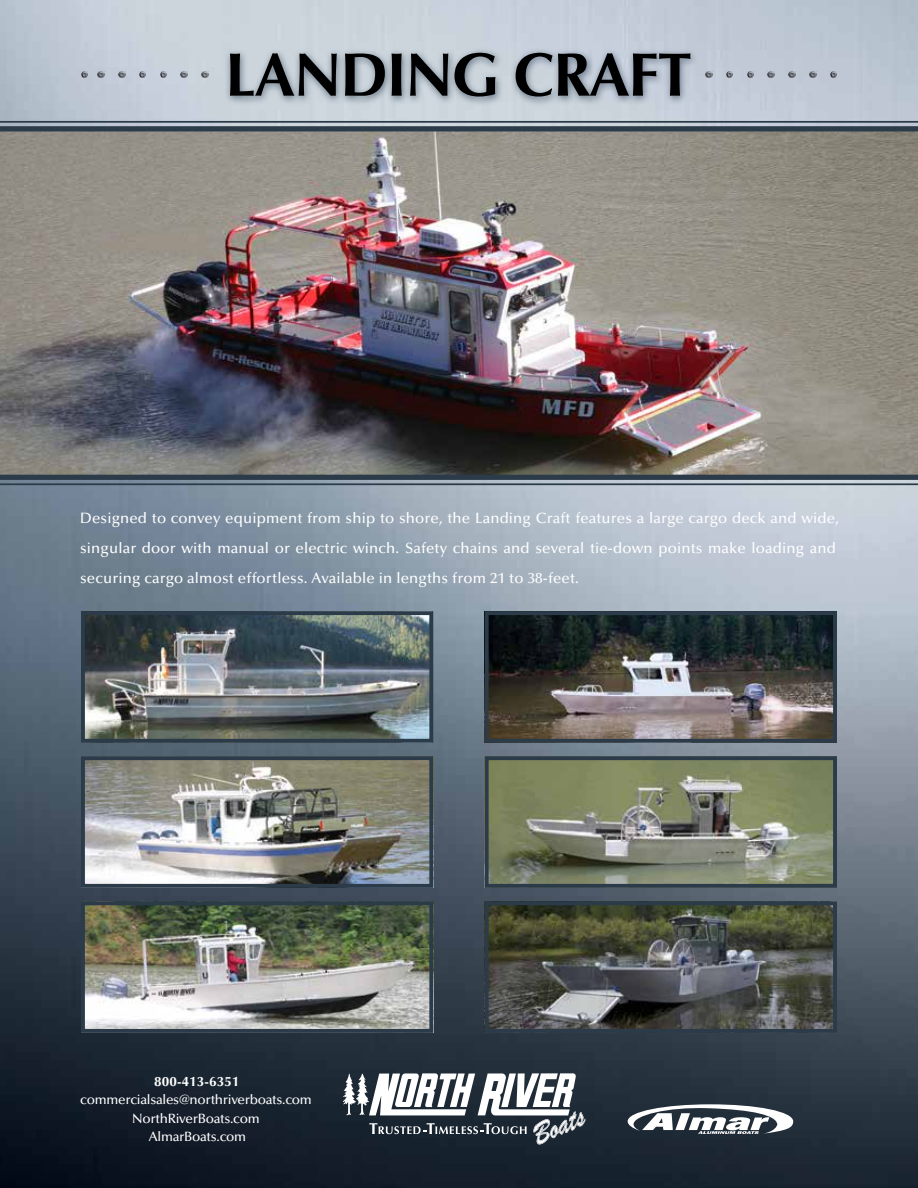
<style>
.page{position:relative;width:918px;height:1188px;background:#fff}
.page>*{position:absolute;margin:0;border:0;box-sizing:border-box;transform-origin:0 0}
.t1{font:700 61.5px "Optima";letter-spacing:-.025em;color:#000}
.t2{font:500 15px/30px "Optima LT Std";letter-spacing:.01em;color:#fff}
.t3{font:500 13.5px/18.5px "Optima LT Std";letter-spacing:-.02em;color:#fff;text-align:center}
.t4{font:700 13.5px "Optima";letter-spacing:.01em;color:#fff}
</style>
<div class="page">
<img style="left:0;top:0;width:918px;height:1188px">
<div style="left:224px;top:47px;width:475px;height:59px;background:#405263;opacity:.75"></div>
<img style="left:0;top:124px;width:918px;height:359px">
<img style="left:490px;top:616px;width:342px;height:122px">
<div style="left:485px;top:611px;width:352px;height:132px;border:4px solid #2c3b49"></div>
<img style="left:86px;top:616px;width:342px;height:122px">
<div style="left:81px;top:611px;width:352px;height:132px;border:4px solid #2c3b49"></div>
<img style="left:490px;top:761px;width:342px;height:122px">
<div style="left:485px;top:756px;width:352px;height:132px;border:4px solid #2c3b49"></div>
<img style="left:86px;top:761px;width:342px;height:122px">
<div style="left:81px;top:756px;width:352px;height:132px;border:4px solid #2c3b49"></div>
<img style="left:490px;top:906px;width:342px;height:122px">
<div style="left:485px;top:901px;width:352px;height:132px;border:4px solid #2c3b49"></div>
<img style="left:86px;top:906px;width:342px;height:122px">
<div style="left:81px;top:901px;width:352px;height:132px;border:4px solid #2c3b49"></div>
<svg style="left:343px;top:1073px;width:243px;height:72px"></svg>
<svg style="left:628px;top:1104px;width:165px;height:30px"></svg>
<svg style="left:81px;top:71px;width:7px;height:7px"></svg>
<svg style="left:98px;top:71px;width:6px;height:7px"></svg>
<svg style="left:118px;top:71px;width:7px;height:7px"></svg>
<svg style="left:139px;top:71px;width:7px;height:7px"></svg>
<svg style="left:160px;top:71px;width:7px;height:7px"></svg>
<svg style="left:181px;top:71px;width:7px;height:7px"></svg>
<svg style="left:202px;top:71px;width:6px;height:7px"></svg>
<svg style="left:705px;top:71px;width:7px;height:7px"></svg>
<svg style="left:726px;top:71px;width:7px;height:7px"></svg>
<svg style="left:747px;top:71px;width:7px;height:7px"></svg>
<svg style="left:768px;top:71px;width:7px;height:7px"></svg>
<svg style="left:789px;top:71px;width:6px;height:7px"></svg>
<svg style="left:809px;top:71px;width:7px;height:7px"></svg>
<svg style="left:830px;top:71px;width:7px;height:7px"></svg>
<h1 class="t1" style="left:225px;top:39px;width:468px">LANDING CRAFT</h1>
<p class="t2" style="left:80px;top:504px;width:761px">Designed to convey equipment from ship to shore, the Landing Craft features a large cargo deck and wide, singular door with manual or electric winch. Safety chains and several tie-down points make loading and securing cargo almost effortless. Available in lengths from 21 to 38-feet.</p>
<p class="t4" style="left:154px;top:1073px;width:87px">800-413-6351</p>
<p class="t3" style="left:80px;top:1091px;width:233px">commercialsales@northriverboats.com<br>NorthRiverBoats.com<br>AlmarBoats.com</p>
</div>
